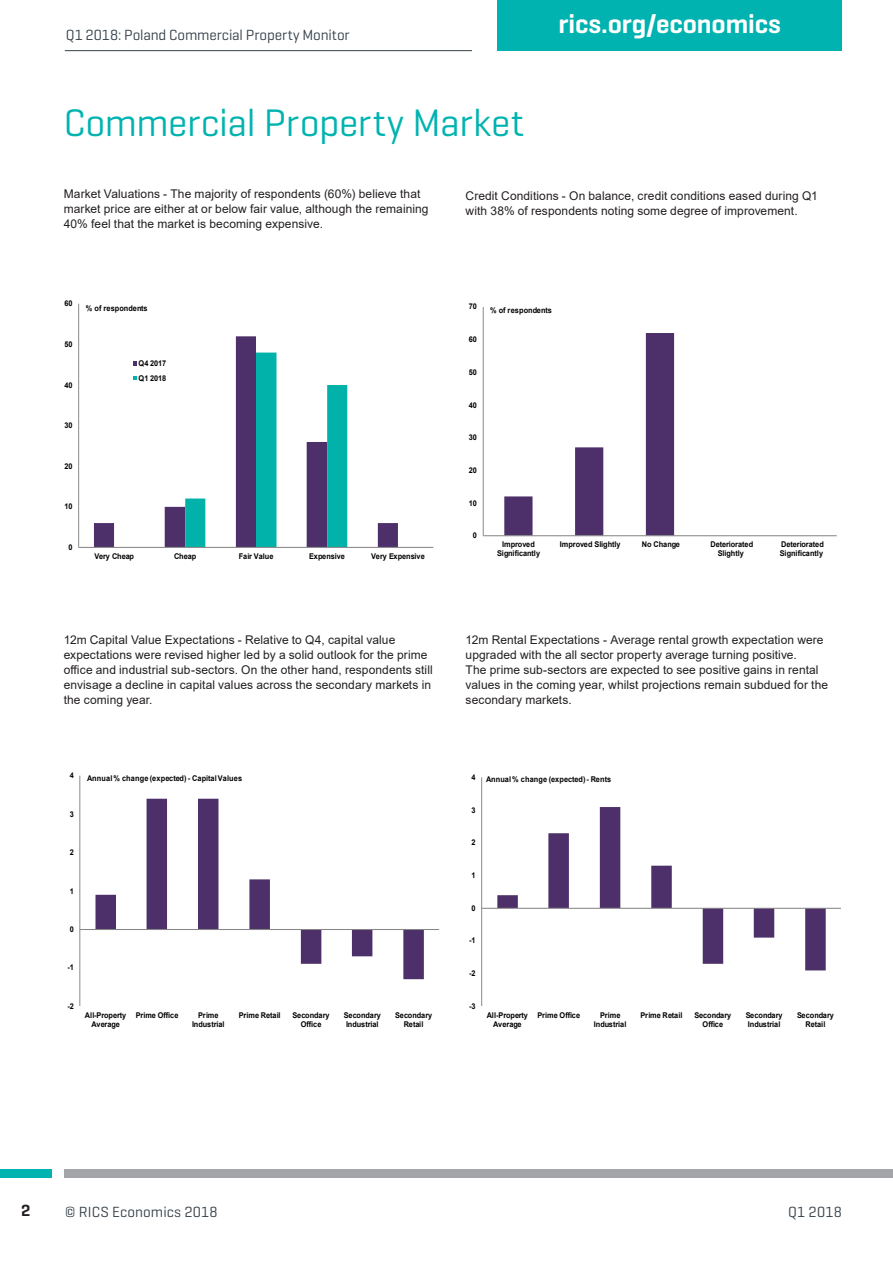
<style>
.page{position:relative;width:893px;height:1263px;background:#fff}
.page>*{position:absolute;margin:0;border:0;box-sizing:border-box;transform-origin:0 0}
.Main_Header{font:39px "Geogrotesque";letter-spacing:-.01em;color:#00b3b0}
.t1{font:600 27px "Geogrotesque";letter-spacing:-.005em;color:#fff}
.t2{font:600 16.5px "Geogrotesque";color:#231f20}
.t3{font:15px "Geogrotesque";color:#36414a}
.Chart_description_te{font:12px/15px "Arial";letter-spacing:.005em;color:#231f20}
.t4{font:700 7.95px/9px "Arial";letter-spacing:-.015em;color:#000;text-align:center;scale:.93 1}
.t5{font:700 7.95px "Arial";letter-spacing:.02em;color:#000;scale:.93 1}
</style>
<div class="page">
<div style="left:497px;top:0;width:345px;height:51px;background:#00b3b0"></div>
<hr style="left:65px;top:50px;width:407px;height:1px;background:#36414a">
<div style="left:0;top:1169px;width:51px;height:9px;background:#00b3b0"></div>
<div style="left:64px;top:1169px;width:829px;height:9px;background:#a4a5a9"></div>
<svg style="left:94px;top:336px;width:304px;height:211px"></svg>
<svg style="left:185px;top:353px;width:162px;height:194px"></svg>
<hr style="left:78px;top:304px;width:1px;height:243px;background:#868686">
<hr style="left:79px;top:547px;width:354px;height:1px;background:#868686">
<svg style="left:133px;top:361px;width:4px;height:4px"></svg>
<svg style="left:133px;top:376px;width:4px;height:4px"></svg>
<svg style="left:95px;top:799px;width:329px;height:180px"></svg>
<hr style="left:80px;top:776px;width:1px;height:230px;background:#868686">
<hr style="left:80px;top:929px;width:359px;height:1px;background:#868686">
<svg style="left:504px;top:333px;width:170px;height:202px"></svg>
<hr style="left:483px;top:307px;width:1px;height:229px;background:#868686">
<hr style="left:483px;top:535px;width:354px;height:1px;background:#868686">
<svg style="left:497px;top:807px;width:329px;height:163px"></svg>
<hr style="left:481px;top:777px;width:1px;height:229px;background:#868686">
<hr style="left:482px;top:908px;width:359px;height:1px;background:#868686">
<p class="t3" style="left:66px;top:25px;width:285px">Q1 2018: Poland Commercial Property Monitor</p>
<p class="Main_Header" style="left:64px;top:98px;width:462px">Commercial Property Market</p>
<h2 class="t1" style="left:559px;top:7px;width:224px">rics.org/economics</h2>
<p class="Chart_description_te" style="left:64px;top:187px;width:366px">Market Valuations - The majority of respondents (60%) believe that market price are either at or below fair value, although the remaining<br>40% feel that the market is becoming expensive.</p>
<p class="t4" style="left:65px;top:299px;width:10px">60</p>
<p class="t4" style="left:65px;top:340px;width:10px">50</p>
<p class="t4" style="left:65px;top:380px;width:10px">40</p>
<p class="t4" style="left:65px;top:421px;width:10px">30</p>
<p class="t4" style="left:65px;top:461px;width:10px">20</p>
<p class="t4" style="left:65px;top:502px;width:10px">10</p>
<p class="t4" style="left:69px;top:543px;width:6px">0</p>
<p class="t5" style="left:86px;top:303px;width:68px">% of respondents</p>
<p class="t4" style="left:139px;top:356px;width:31px;line-height:14.7px;text-align:left">Q4 2017<br>Q1 2018</p>
<p class="t4" style="left:94px;top:552px;width:44px">Very Cheap</p>
<p class="t4" style="left:174px;top:552px;width:25px">Cheap</p>
<p class="t4" style="left:239px;top:552px;width:39px">Fair Value</p>
<p class="t4" style="left:309px;top:552px;width:40px">Expensive</p>
<p class="t4" style="left:371px;top:552px;width:59px">Very Expensive</p>
<p class="Chart_description_te" style="left:64px;top:632px;width:370px">12m Capital Value Expectations - Relative to Q4, capital value expectations were revised higher led by a solid outlook for the prime office and industrial sub-sectors. On the other hand, respondents still envisage a decline in capital values across the secondary markets in the coming year.</p>
<p class="t4" style="left:70px;top:771px;width:6px">4</p>
<p class="t4" style="left:70px;top:809px;width:6px">3</p>
<p class="t4" style="left:70px;top:848px;width:6px">2</p>
<p class="t5" style="left:87px;top:773px;width:168px">Annual% change (expected) - Capital Values</p>
<p class="t4" style="left:70px;top:886px;width:6px">1</p>
<p class="t4" style="left:70px;top:925px;width:6px">0</p>
<p class="t4" style="left:67px;top:963px;width:8px">-1</p>
<p class="t4" style="left:67px;top:1001px;width:8px">-2</p>
<p class="t4" style="left:85px;top:1011px;width:46px">All-Property<br>Average</p>
<p class="t4" style="left:136px;top:1011px;width:47px">Prime Office</p>
<p class="t4" style="left:192px;top:1011px;width:37px">Prime<br>Industrial</p>
<p class="t4" style="left:239px;top:1011px;width:47px">Prime Retail</p>
<p class="t4" style="left:292px;top:1011px;width:41px">Secondary<br>Office</p>
<p class="t4" style="left:344px;top:1011px;width:41px;text-align:left">Secondary<br>Industrial</p>
<p class="t4" style="left:395px;top:1011px;width:41px">Secondary<br>Retail</p>
<p class="Chart_description_te" style="left:466px;top:188px;width:354px">Credit Conditions - On balance, credit conditions eased during Q1 with 38% of respondents noting some degree of improvement.</p>
<p class="t4" style="left:469px;top:302px;width:10px">70</p>
<p class="t4" style="left:469px;top:335px;width:10px">60</p>
<p class="t4" style="left:469px;top:368px;width:10px">50</p>
<p class="t4" style="left:469px;top:400px;width:10px">40</p>
<p class="t4" style="left:469px;top:433px;width:10px">30</p>
<p class="t4" style="left:469px;top:466px;width:10px">20</p>
<p class="t4" style="left:469px;top:498px;width:10px">10</p>
<p class="t4" style="left:473px;top:531px;width:6px">0</p>
<p class="t5" style="left:490px;top:305px;width:68px">% of respondents</p>
<p class="t4" style="left:497px;top:540px;width:48px">Improved<br>Significantly</p>
<p class="t4" style="left:560px;top:540px;width:67px">Improved Slightly</p>
<p class="t4" style="left:642px;top:540px;width:42px">No Change</p>
<p class="t4" style="left:710px;top:540px;width:47px">Deteriorated<br>Slightly</p>
<p class="t4" style="left:780px;top:540px;width:49px;text-align:left">Deteriorated<br>Significantly</p>
<p class="Chart_description_te" style="left:466px;top:632px;width:364px">12m Rental Expectations - Average rental growth expectation were upgraded with the all sector property average turning positive.<br>The prime sub-sectors are expected to see positive gains in rental values in the coming year, whilst projections remain subdued for the secondary markets.</p>
<p class="t4" style="left:472px;top:773px;width:6px">4</p>
<p class="t4" style="left:472px;top:805px;width:6px">3</p>
<p class="t5" style="left:486px;top:773px;width:136px">Annual% change (expected) - Rents</p>
<p class="t4" style="left:472px;top:838px;width:6px">2</p>
<p class="t4" style="left:472px;top:871px;width:6px">1</p>
<p class="t4" style="left:472px;top:903px;width:6px">0</p>
<p class="t4" style="left:469px;top:936px;width:8px">-1</p>
<p class="t4" style="left:469px;top:969px;width:8px">-2</p>
<p class="t4" style="left:469px;top:1001px;width:8px">-3</p>
<p class="t4" style="left:487px;top:1011px;width:46px">All-Property<br>Average</p>
<p class="t4" style="left:538px;top:1011px;width:47px">Prime Office</p>
<p class="t4" style="left:594px;top:1011px;width:37px">Prime<br>Industrial</p>
<p class="t4" style="left:641px;top:1011px;width:47px">Prime Retail</p>
<p class="t4" style="left:694px;top:1011px;width:41px">Secondary<br>Office</p>
<p class="t4" style="left:746px;top:1011px;width:41px;text-align:left">Secondary<br>Industrial</p>
<p class="t4" style="left:797px;top:1011px;width:41px">Secondary<br>Retail</p>
<p class="t2" style="left:21px;top:1200px;width:11px">2</p>
<p class="t3" style="left:65px;top:1202px;width:154px">© RICS Economics 2018</p>
<p class="t3" style="left:788px;top:1202px;width:55px">Q1 2018</p>
</div>
